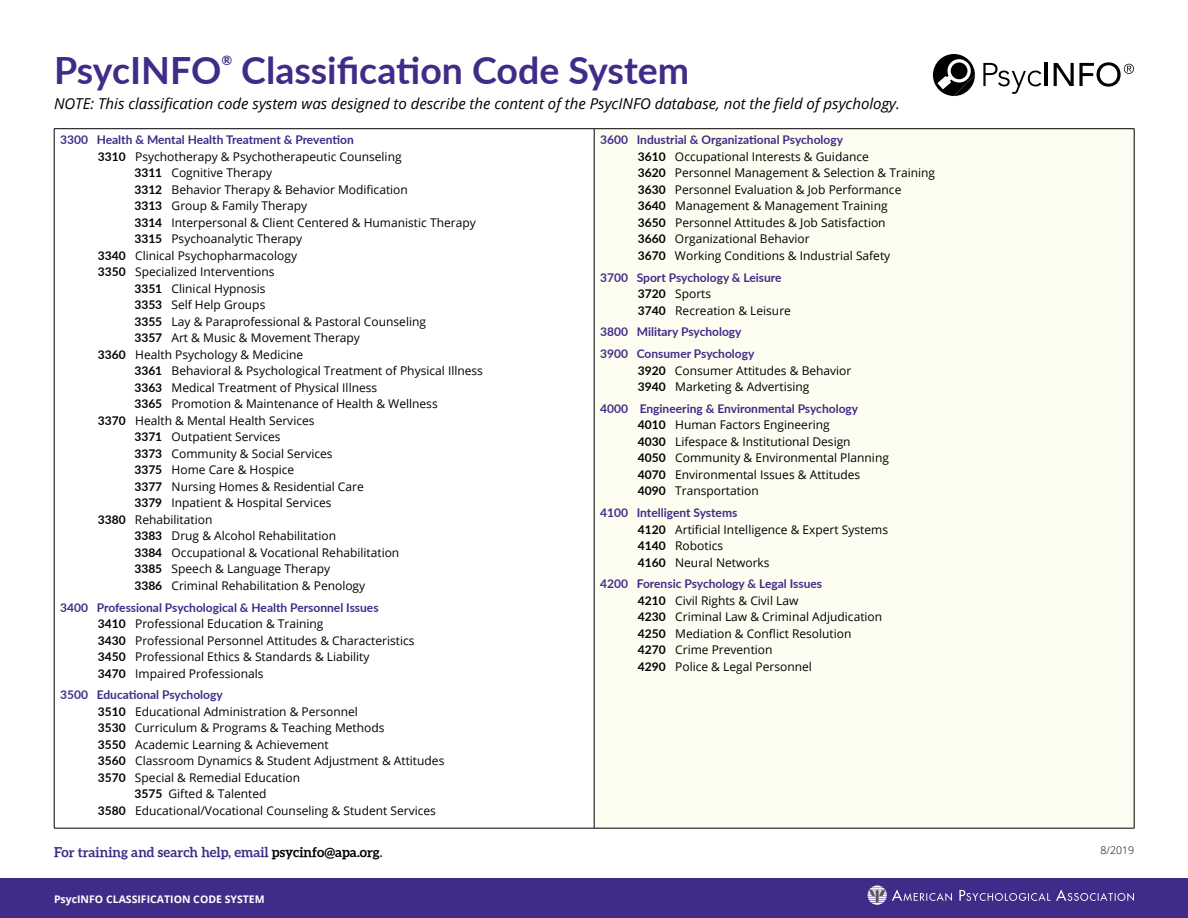
<style>
.page{position:relative;width:1188px;height:918px;background:#fff}
.page>*{position:absolute;margin:0;border:0;box-sizing:border-box;transform-origin:0 0}
.t1{font:700 37.5px "Lato";color:#402c88}
.t2{font:italic 15px "Open Sans";color:#000}
.t3{font:700 13.5px "Aleo";color:#402c88}
.t4{font:700 13.05px "Lato";color:#402c88}
.t5{font:12px/16.5px "Open Sans";color:#000}
.t6{font:700 12px/21.8px "Lato";color:#402c88}
.t7{font:700 10.5px "Open Sans";color:#fff}
.t8{font:300 10.5px "Open Sans";color:#000}
.s1{font-family:"Lato";font-weight:700}
.s2{color:#000}
</style>
<div class="page">
<div style="left:594px;top:129px;width:540px;height:699px;background:#fdfdf1"></div>
<hr style="left:54px;top:128px;width:540px;height:1px;background:#000">
<hr style="left:54px;top:129px;width:1px;height:699px;background:#000">
<hr style="left:594px;top:128px;width:540px;height:1px;background:#000">
<hr style="left:594px;top:129px;width:1px;height:699px;background:#000">
<hr style="left:1134px;top:129px;width:1px;height:699px;background:#000">
<hr style="left:54px;top:828px;width:540px;height:1px;background:#000">
<hr style="left:594px;top:828px;width:540px;height:1px;background:#000">
<svg style="left:983px;top:63px;width:58px;height:31px"></svg>
<hr style="left:1045px;top:63px;width:3px;height:23px;background:#000">
<svg style="left:1054px;top:62px;width:80px;height:25px"></svg>
<svg style="left:933px;top:54px;width:42px;height:42px"></svg>
<div style="left:0;top:878px;width:1188px;height:40px;background:#402c88"></div>
<svg style="left:868px;top:886px;width:266px;height:19px"></svg>
<h1 class="t1" style="left:54px;top:43px;width:169px">PsycINFO</h1>
<p class="t4" style="left:221px;top:50px;width:12px">®</p>
<h1 class="t1" style="left:241px;top:43px;width:449px">Classification Code System</h1>
<p class="t2" style="left:54px;top:93px;width:847px">NOTE: This classification code system was designed to describe the content of the PsycINFO database, not the field of psychology.</p>
<p class="t6" style="left:60px;top:129px;width:295px">3300 Health &amp; Mental Health Treatment &amp; Prevention</p>
<p class="t5" style="left:98px;top:148px;width:305px"><span class="s1">3310</span> Psychotherapy &amp; Psychotherapeutic Counseling</p>
<p class="t5" style="left:134px;top:164px;width:139px"><span class="s1">3311</span> Cognitive Therapy</p>
<p class="t5" style="left:134px;top:181px;width:275px"><span class="s1">3312</span> Behavior Therapy &amp; Behavior Modification</p>
<p class="t5" style="left:134px;top:197px;width:174px"><span class="s1">3313</span> Group &amp; Family Therapy</p>
<p class="t5" style="left:134px;top:214px;width:343px"><span class="s1">3314</span> Interpersonal &amp; Client Centered &amp; Humanistic Therapy</p>
<p class="t5" style="left:134px;top:230px;width:169px"><span class="s1">3315</span> Psychoanalytic Therapy</p>
<p class="t5" style="left:98px;top:247px;width:201px"><span class="s1">3340</span> Clinical Psychopharmacology</p>
<p class="t5" style="left:98px;top:263px;width:178px"><span class="s1">3350</span> Specialized Interventions</p>
<p class="t5" style="left:134px;top:280px;width:133px"><span class="s1">3351</span> Clinical Hypnosis</p>
<p class="t5" style="left:134px;top:296px;width:132px"><span class="s1">3353</span> Self Help Groups</p>
<p class="t5" style="left:134px;top:313px;width:293px"><span class="s1">3355</span> Lay &amp; Paraprofessional &amp; Pastoral Counseling</p>
<p class="t5" style="left:134px;top:329px;width:227px"><span class="s1">3357</span> Art &amp; Music &amp; Movement Therapy</p>
<p class="t5" style="left:98px;top:346px;width:207px"><span class="s1">3360</span> Health Psychology &amp; Medicine</p>
<p class="t5" style="left:134px;top:362px;width:350px"><span class="s1">3361</span> Behavioral &amp; Psychological Treatment of Physical Illness</p>
<p class="t5" style="left:134px;top:379px;width:244px"><span class="s1">3363</span> Medical Treatment of Physical Illness</p>
<p class="t5" style="left:134px;top:395px;width:305px"><span class="s1">3365</span> Promotion &amp; Maintenance of Health &amp; Wellness</p>
<p class="t5" style="left:98px;top:412px;width:218px"><span class="s1">3370</span> Health &amp; Mental Health Services</p>
<p class="t5" style="left:134px;top:428px;width:148px"><span class="s1">3371</span> Outpatient Services</p>
<p class="t5" style="left:134px;top:445px;width:200px"><span class="s1">3373</span> Community &amp; Social Services</p>
<p class="t5" style="left:134px;top:461px;width:161px"><span class="s1">3375</span> Home Care &amp; Hospice</p>
<p class="t5" style="left:134px;top:478px;width:231px"><span class="s1">3377</span> Nursing Homes &amp; Residential Care</p>
<p class="t5" style="left:134px;top:494px;width:199px"><span class="s1">3379</span> Inpatient &amp; Hospital Services</p>
<p class="t5" style="left:98px;top:511px;width:116px"><span class="s1">3380</span> Rehabilitation</p>
<p class="t5" style="left:134px;top:527px;width:203px"><span class="s1">3383</span> Drug &amp; Alcohol Rehabilitation</p>
<p class="t5" style="left:134px;top:544px;width:266px"><span class="s1">3384</span> Occupational &amp; Vocational Rehabilitation</p>
<p class="t5" style="left:134px;top:560px;width:197px"><span class="s1">3385</span> Speech &amp; Language Therapy</p>
<p class="t5" style="left:134px;top:577px;width:232px"><span class="s1">3386</span> Criminal Rehabilitation &amp; Penology</p>
<p class="t6" style="left:60px;top:596px;width:320px">3400 Professional Psychological &amp; Health Personnel Issues</p>
<p class="t5" style="left:98px;top:615px;width:318px"><span class="s1">3410</span> Professional Education &amp; Training<br><span class="s1">3430</span> Professional Personnel Attitudes &amp; Characteristics <span class="s1">3450</span> Professional Ethics &amp; Standards &amp; Liability<br><span class="s1">3470</span> Impaired Professionals</p>
<p class="t6" style="left:60px;top:684px;width:164px">3500 Educational Psychology</p>
<p class="t5" style="left:98px;top:703px;width:261px"><span class="s1">3510</span> Educational Administration &amp; Personnel</p>
<p class="t5" style="left:98px;top:719px;width:288px"><span class="s1">3530</span> Curriculum &amp; Programs &amp; Teaching Methods</p>
<p class="t5" style="left:98px;top:736px;width:232px"><span class="s1">3550</span> Academic Learning &amp; Achievement</p>
<p class="t5" style="left:98px;top:752px;width:348px"><span class="s1">3560</span> Classroom Dynamics &amp; Student Adjustment &amp; Attitudes</p>
<p class="t5" style="left:98px;top:769px;width:204px"><span class="s1">3570</span> Special &amp; Remedial Education</p>
<p class="t5" style="left:134px;top:785px;width:134px"><span class="s1">3575</span> Gifted &amp; Talented</p>
<p class="t5" style="left:98px;top:802px;width:339px"><span class="s1">3580</span> Educational/Vocational Counseling &amp; Student Services</p>
<p class="t6" style="left:600px;top:129px;width:244px">3600 Industrial &amp; Organizational Psychology</p>
<p class="t5" style="left:638px;top:148px;width:299px"><span class="s1">3610</span> Occupational Interests &amp; Guidance<br><span class="s1">3620</span> Personnel Management &amp; Selection &amp; Training <span class="s1">3630</span> Personnel Evaluation &amp; Job Performance<br><span class="s1">3640</span> Management &amp; Management Training<br><span class="s1">3650</span> Personnel Attitudes &amp; Job Satisfaction<br><span class="s1">3660</span> Organizational Behavior<br><span class="s1">3670</span> Working Conditions &amp; Industrial Safety</p>
<p class="t6" style="left:600px;top:266px;width:183px">3700 Sport Psychology &amp; Leisure</p>
<p class="t5" style="left:638px;top:285px;width:154px"><span class="s1">3720</span> Sports<br><span class="s1">3740</span> Recreation &amp; Leisure</p>
<p class="t6" style="left:600px;top:321px;width:156px">3800 Military Psychology<br>3900 Consumer Psychology</p>
<p class="t5" style="left:638px;top:362px;width:215px"><span class="s1">3920</span> Consumer Attitudes &amp; Behavior<br><span class="s1">3940</span> Marketing &amp; Advertising</p>
<p class="t6" style="left:600px;top:397px;width:260px">4000 Engineering &amp; Environmental Psychology</p>
<p class="t5" style="left:638px;top:416px;width:252px"><span class="s1">4010</span> Human Factors Engineering<br><span class="s1">4030</span> Lifespace &amp; Institutional Design<br><span class="s1">4050</span> Community &amp; Environmental Planning <span class="s1">4070</span> Environmental Issues &amp; Attitudes <span class="s1">4090</span> Transportation</p>
<p class="t6" style="left:600px;top:501px;width:139px">4100 Intelligent Systems</p>
<p class="t5" style="left:638px;top:521px;width:252px"><span class="s1">4120</span> Artificial Intelligence &amp; Expert Systems<br><span class="s1">4140</span> Robotics<br><span class="s1">4160</span> Neural Networks</p>
<p class="t6" style="left:600px;top:573px;width:224px">4200 Forensic Psychology &amp; Legal Issues</p>
<p class="t5" style="left:638px;top:592px;width:246px"><span class="s1">4210</span> Civil Rights &amp; Civil Law<br><span class="s1">4230</span> Criminal Law &amp; Criminal Adjudication<br><span class="s1">4250</span> Mediation &amp; Conflict Resolution<br><span class="s1">4270</span> Crime Prevention<br><span class="s1">4290</span> Police &amp; Legal Personnel</p>
<p class="t3" style="left:54px;top:844px;width:330px">For training and search help, email <span class="s2">psycinfo@apa.org</span>.</p>
<p class="t8" style="left:1100px;top:843px;width:35px">8/2019</p>
<p class="t7" style="left:54px;top:892px;width:212px">PsycINFO CLASSIFICATION CODE SYSTEM</p>
</div>
